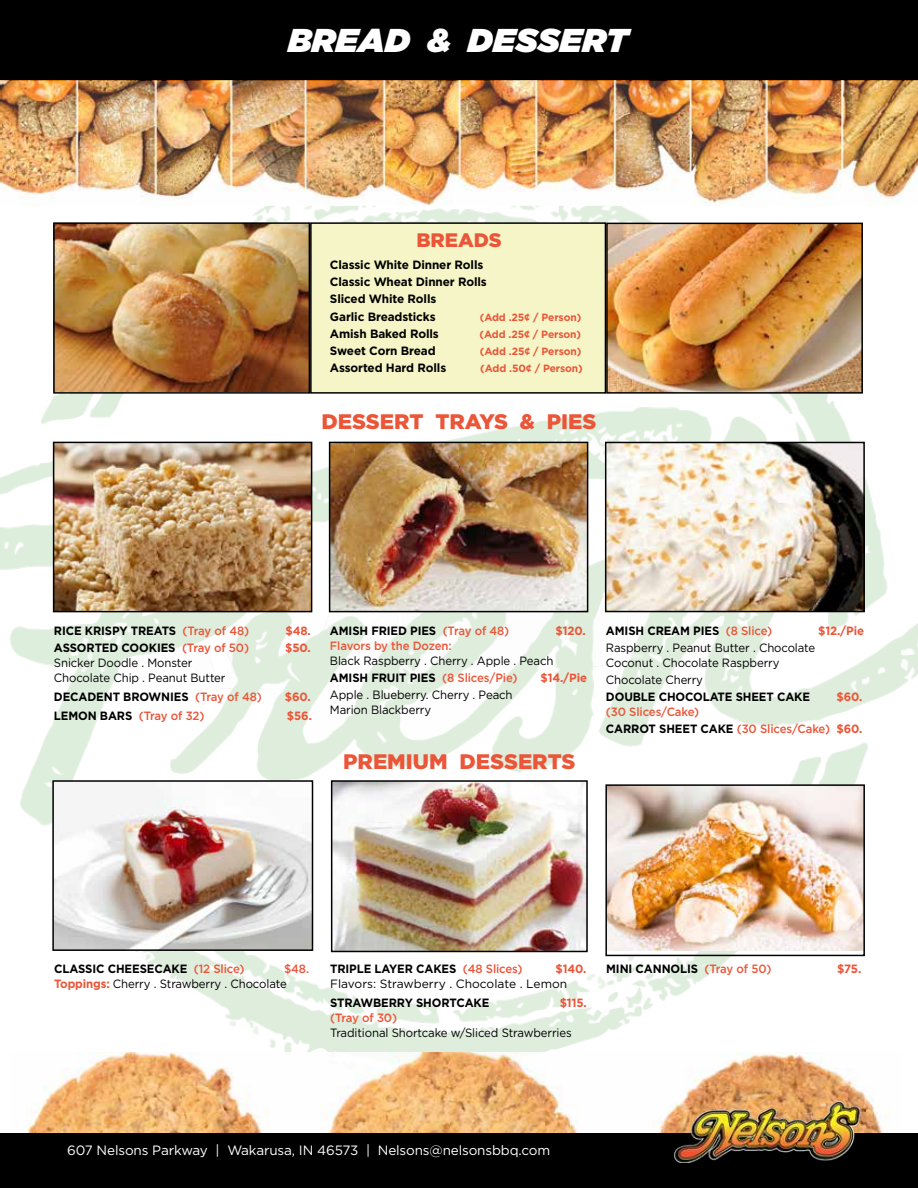
<style>
.page{position:relative;width:918px;height:1188px;background:#fff}
.page>*{position:absolute;margin:0;border:0;box-sizing:border-box;transform-origin:0 0}
.t1{font:italic 900 33px "Gotham";color:#fff}
.t2{font:900 21px "Gotham";color:#eb5538}
.t3{font:900 19.5px "Gotham";color:#eb5538}
.t4{font:13.5px "Gotham";letter-spacing:-.01em;color:#fff}
.t5{font:12px/15px "Gotham";letter-spacing:-.01em;color:#000;scale:.95 1}
.t6{font:700 12px "Gotham";letter-spacing:-.01em;color:#000;scale:.95 1}
.t7{font:700 12px/17.1px "Gotham";letter-spacing:-.01em;color:#000}
.t8{font:500 12px/17.1px "Gotham";letter-spacing:-.01em;color:#eb5538;scale:.95 1}
.t9{font:700 12px "Gotham";letter-spacing:-.01em;color:#eb5538;scale:.95 1}
.t10{font:12px "Gotham";letter-spacing:-.01em;color:#000}
.t11{font:700 10.5px "Gotham";letter-spacing:-.01em;color:#eb5538}
.s1{font-weight:500;color:#eb5538}
.s2{font-weight:700;color:#000}
.s3{font-weight:700}
.s4{font-weight:700;color:#eb5538}
</style>
<div class="page">
<img style="left:0;top:81px;width:918px;height:972px">
<img style="left:11px;top:1053px;width:891px;height:81px">
<div style="left:311px;top:223px;width:294px;height:170px;background:#f5f5c7"></div>
<div style="left:310px;top:222px;width:296px;height:172px;border:2px solid #000"></div>
<div style="left:0;top:1134px;width:918px;height:54px;background:#000"></div>
<div style="left:0;top:0;width:918px;height:81px;background:#000"></div>
<img style="left:674px;top:1102px;width:192px;height:61px">
<img style="left:56px;top:225px;width:251px;height:166px">
<div style="left:53px;top:222px;width:257px;height:172px;border:2px solid #000"></div>
<img style="left:609px;top:226px;width:251px;height:165px">
<div style="left:606px;top:223px;width:257px;height:171px;border:2px solid #000"></div>
<img style="left:56px;top:445px;width:253px;height:164px">
<div style="left:53px;top:442px;width:259px;height:170px;border:2px solid #000"></div>
<img style="left:332px;top:445px;width:253px;height:164px">
<div style="left:329px;top:442px;width:259px;height:170px;border:2px solid #000"></div>
<img style="left:608px;top:445px;width:254px;height:164px">
<div style="left:605px;top:442px;width:260px;height:170px;border:2px solid #000"></div>
<img style="left:55px;top:783px;width:255px;height:165px">
<div style="left:52px;top:780px;width:261px;height:171px;border:2px solid #000"></div>
<img style="left:334px;top:783px;width:251px;height:166px">
<div style="left:331px;top:780px;width:257px;height:172px;border:2px solid #000"></div>
<img style="left:608px;top:787px;width:254px;height:164px">
<div style="left:605px;top:784px;width:260px;height:172px;border:2px solid #000"></div>
<h1 class="t1" style="left:288px;top:22px;width:342px">BREAD &amp; DESSERT</h1>
<h3 class="t3" style="left:416px;top:227px;width:87px">BREADS</h3>
<p class="t7" style="left:330px;top:256px;width:158px">Classic White Dinner Rolls<br>Classic Wheat Dinner Rolls<br>Sliced White Rolls<br>Garlic Breadsticks</p>
<p class="t11" style="left:480px;top:310px;width:103px">(Add .25¢ / Person)</p>
<p class="t7" style="left:330px;top:325px;width:110px">Amish Baked Rolls</p>
<p class="t11" style="left:480px;top:327px;width:103px">(Add .25¢ / Person)</p>
<p class="t7" style="left:330px;top:342px;width:107px">Sweet Corn Bread</p>
<p class="t11" style="left:480px;top:344px;width:103px">(Add .25¢ / Person)</p>
<p class="t7" style="left:330px;top:359px;width:118px">Assorted Hard Rolls</p>
<p class="t11" style="left:480px;top:361px;width:104px">(Add .50¢ / Person)</p>
<h2 class="t2" style="left:321px;top:407px;width:277px">DESSERT TRAYS &amp; PIES</h2>
<p class="t6" style="left:54px;top:622px;width:207px">RICE KRISPY TREATS <span class="s1">(Tray of 48)</span></p>
<p class="t9" style="left:285px;top:622px;width:28px">$48.</p>
<p class="t6" style="left:54px;top:640px;width:207px">ASSORTED COOKIES <span class="s1">(Tray of 50)</span></p>
<p class="t9" style="left:285px;top:640px;width:28px">$50.</p>
<p class="t5" style="left:54px;top:655px;width:182px">Snicker Doodle . Monster<br>Chocolate Chip . Peanut Butter</p>
<p class="t6" style="left:54px;top:689px;width:220px">DECADENT BROWNIES <span class="s1">(Tray of 48)</span></p>
<p class="t9" style="left:285px;top:689px;width:29px">$60.</p>
<p class="t8" style="left:54px;top:707px;width:160px"><span class="s2">LEMON BARS</span> (Tray of 32)</p>
<p class="t9" style="left:287px;top:708px;width:28px">$56.</p>
<p class="t6" style="left:330px;top:622px;width:190px">AMISH FRIED PIES <span class="s1">(Tray of 48)</span></p>
<p class="t9" style="left:556px;top:622px;width:33px">$120.</p>
<p class="t8" style="left:330px;top:637px;width:130px">Flavors by the Dozen:</p>
<p class="t5" style="left:330px;top:652px;width:237px;line-height:17.1px">Black Raspberry . Cherry . Apple . Peach<br><span class="s3">AMISH FRUIT PIES</span> <span class="s1">(8 Slices/Pie)</span></p>
<p class="t9" style="left:540px;top:670px;width:51px">$14./Pie</p>
<p class="t5" style="left:330px;top:687px;width:194px">Apple . Blueberry. Cherry . Peach<br>Marion Blackberry</p>
<h2 class="t2" style="left:343px;top:747px;width:234px">PREMIUM DESSERTS</h2>
<p class="t6" style="left:606px;top:622px;width:176px">AMISH CREAM PIES <span class="s1">(8 Slice)</span></p>
<p class="t9" style="left:818px;top:622px;width:50px">$12./Pie</p>
<p class="t5" style="left:606px;top:640px;width:222px">Raspberry . Peanut Butter . Chocolate<br>Coconut . Chocolate Raspberry</p>
<p class="t5" style="left:606px;top:672px;width:104px">Chocolate Cherry</p>
<p class="t6" style="left:606px;top:689px;width:216px">DOUBLE CHOCOLATE SHEET CAKE</p>
<p class="t9" style="left:836px;top:689px;width:29px">$60.</p>
<p class="t8" style="left:606px;top:703px;width:272px">(30 Slices/Cake)<br><span class="s2">CARROT SHEET CAKE</span> (30 Slices/Cake) <span class="s3">$60.</span></p>
<p class="t5" style="left:54px;top:961px;width:270px;text-indent:230px"><span class="s1">$48.<br></span><span class="s4">Toppings:</span> Cherry . Strawberry . Chocolate</p>
<p class="t6" style="left:330px;top:961px;width:204px">TRIPLE LAYER CAKES <span class="s1">(48 Slices)</span></p>
<p class="t9" style="left:556px;top:961px;width:34px">$140.</p>
<p class="t6" style="left:54px;top:961px;width:202px">CLASSIC CHEESECAKE <span class="s1">(12 Slice)</span></p>
<p class="t10" style="left:330px;top:976px;width:239px">Flavors: Strawberry . Chocolate . Lemon</p>
<p class="t6" style="left:330px;top:995px;width:169px">STRAWBERRY SHORTCAKE</p>
<p class="t9" style="left:560px;top:995px;width:30px">$115.</p>
<p class="t8" style="left:330px;top:1009px;width:72px">(Tray of 30)</p>
<p class="t5" style="left:330px;top:1025px;width:256px">Traditional Shortcake w/Sliced Strawberries</p>
<p class="t6" style="left:606px;top:961px;width:176px">MINI CANNOLIS <span class="s1">(Tray of 50)</span></p>
<p class="t9" style="left:837px;top:961px;width:27px">$75.</p>
<p class="t4" style="left:67px;top:1142px;width:485px">607 Nelsons Parkway | Wakarusa, IN 46573 | Nelsons@nelsonsbbq.com</p>
</div>
